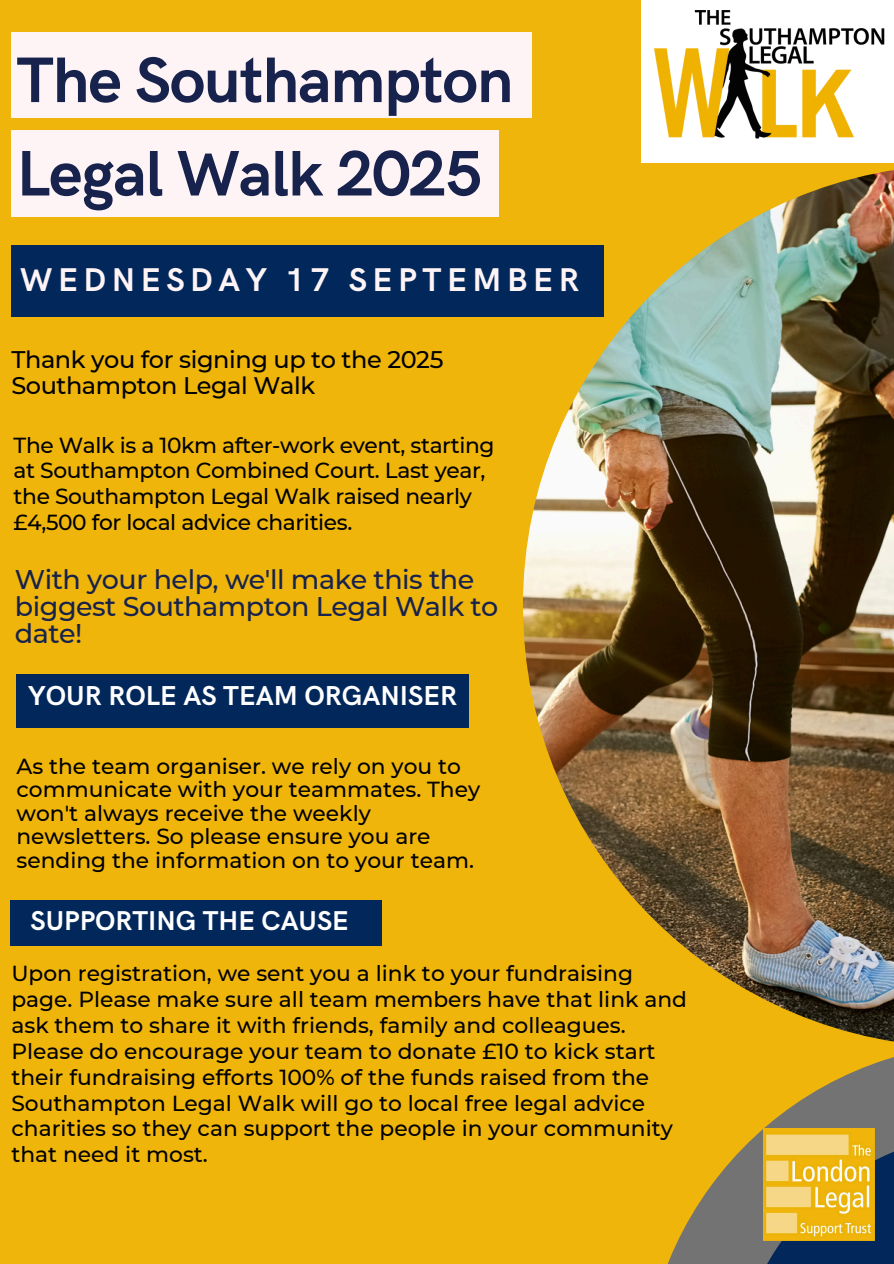
<style>
.page{position:relative;width:894px;height:1264px;background:#fff}
.page>*{position:absolute;margin:0;border:0;box-sizing:border-box;transform-origin:0 0}
.t1{font:700 64.5px/93.3px "HK Grotesk";letter-spacing:-.02em;color:#17224d}
.t2{font:700 33px "HK Grotesk";letter-spacing:.17em;color:#fff4f5}
.t3{font:700 27.45px "HK Grotesk";color:#fff}
.t4{font:700 27.3px "HK Grotesk";color:#fff}
.t5{font:500 27px/27px "Montserrat";letter-spacing:-.02em;color:#17224d}
.t6{font:500 24px/25.8px "Montserrat";letter-spacing:-.02em;color:#000}
.t7{font:500 21.75px/25.8px "Montserrat";color:#000}
.t8{font:500 21.75px/25.8px "Montserrat";letter-spacing:-.02em;color:#000}
</style>
<div class="page">
<div style="left:0;top:0;width:893px;height:1263px;background:#efb50b"></div>
<img style="left:523px;top:170px;width:370px;height:872px">
<div style="left:11px;top:32px;width:520px;height:85px;background:#fff4f5"></div>
<div style="left:11px;top:130px;width:487px;height:86px;background:#fff4f5"></div>
<svg style="left:668px;top:1057px;width:225px;height:206px"></svg>
<svg style="left:685px;top:1137px;width:208px;height:126px"></svg>
<div style="left:11px;top:246px;width:592px;height:71px;background:#02285b"></div>
<div style="left:16px;top:673px;width:452px;height:54px;background:#02285b"></div>
<img style="left:763px;top:1128px;width:111px;height:112px">
<div style="left:641px;top:0;width:252px;height:162px;background:#fff"></div>
<div style="left:11px;top:899px;width:370px;height:46px;background:#02285b"></div>
<img style="left:654px;top:11px;width:231px;height:128px">
<h1 class="t1" style="left:17px;top:36px;width:498px">The Southampton<br>Legal Walk 2025</h1>
<p class="t2" style="left:20px;top:261px;width:560px">WEDNESDAY 17 SEPTEMBER</p>
<h2 class="t6" style="left:11px;top:346px;width:433px">Thank you for signing up to the 2025<br>Southampton Legal Walk</h2>
<p class="t8" style="left:14px;top:432px;width:482px">The Walk is a 10km after-work event, starting at Southampton Combined Court. Last year, the Southampton Legal Walk raised nearly £4,500 for local advice charities.</p>
<h4 class="t5" style="left:15px;top:566px;width:485px">With your help, we'll make this the biggest Southampton Legal Walk to date!</h4>
<p class="t3" style="left:28px;top:680px;width:430px">YOUR ROLE AS TEAM ORGANISER</p>
<h3 class="t7" style="left:16px;top:754px;width:465px;line-height:23.7px">As the team organiser. we rely on you to communicate with your teammates. They won't always receive the weekly newsletters. So please ensure you are sending the information on to your team.</h3>
<h3 class="t4" style="left:31px;top:905px;width:319px">SUPPORTING THE CAUSE</h3>
<p class="t7" style="left:11px;top:960px;width:677px">Upon registration, we sent you a link to your fundraising page. Please make sure all team members have that link and ask them to share it with friends, family and colleagues.<br>Please do encourage your team to donate £10 to kick start their fundraising efforts 100% of the funds raised from the Southampton Legal Walk will go to local free legal advice charities so they can support the people in your community that need it most.</p>
</div>
